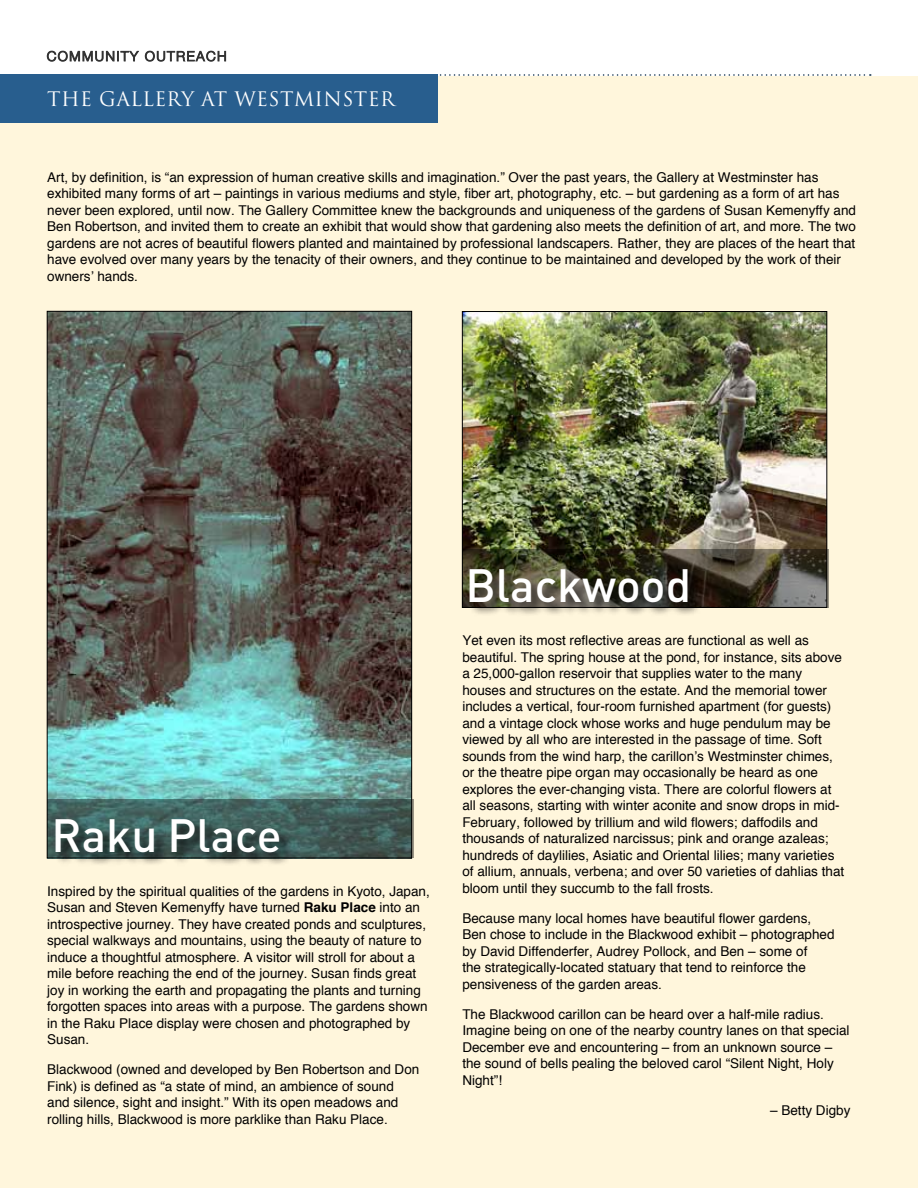
<style>
.page{position:relative;width:918px;height:1188px;background:#fff}
.page>*{position:absolute;margin:0;border:0;box-sizing:border-box;transform-origin:0 0}
.t1{font:500 46.05px "DIN Pro";color:#fff}
.t2{font:19.5px "Trajan Pro";letter-spacing:.02em;color:#fff}
.t3{font:13.5px/16.5px "Helvetica";color:#000}
.s1{font-weight:700}
</style>
<div class="page">
<svg style="left:437px;top:74px;width:434px;height:2px"></svg>
<div style="left:0;top:76px;width:918px;height:1112px;background:#fff6dc"></div>
<img style="left:49px;top:313px;width:361px;height:486px">
<svg style="left:47px;top:799px;width:367px;height:59px"></svg>
<div style="left:0;top:74px;width:437px;height:49px;background:#285e8e"></div>
<img style="left:464px;top:313px;width:361px;height:236px">
<div style="left:54px;top:817px;width:240px;height:50px;background:#000;opacity:.75"></div>
<svg style="left:462px;top:549px;width:367px;height:58px"></svg>
<div style="left:468px;top:567px;width:234px;height:50px;background:#000;opacity:.75"></div>
<svg style="left:46px;top:50px;width:181px;height:12px"></svg>
<h2 class="t2" style="left:47px;top:86px;width:224px">THE GALLERY AT WESTMINSTER</h2>
<p class="t3" style="left:47px;top:168px;width:810px">Art, by definition, is “an expression of human creative skills and imagination.” Over the past years, the Gallery at Westminster has exhibited many forms of art – paintings in various mediums and style, fiber art, photography, etc. – but gardening as a form of art has never been explored, until now. The Gallery Committee knew the backgrounds and uniqueness of the gardens of Susan Kemenyffy and Ben Robertson, and invited them to create an exhibit that would show that gardening also meets the definition of art, and more. The two gardens are not acres of beautiful flowers planted and maintained by professional landscapers. Rather, they are places of the heart that have evolved over many years by the tenacity of their owners, and they continue to be maintained and developed by the work of their owners’ hands.</p>
<h1 class="t1" style="left:52px;top:804px;width:232px">Raku Place</h1>
<p class="t3" style="left:47px;top:882px;width:384px">Inspired by the spiritual qualities of the gardens in Kyoto, Japan, Susan and Steven Kemenyffy have turned <span class="s1">Raku Place</span> into an introspective journey. They have created ponds and sculptures, special walkways and mountains, using the beauty of nature to induce a thoughtful atmosphere. A visitor will stroll for about a mile before reaching the end of the journey. Susan finds great joy in working the earth and propagating the plants and turning forgotten spaces into areas with a purpose. The gardens shown in the Raku Place display were chosen and photographed by Susan.</p>
<p class="t3" style="left:47px;top:1061px;width:374px">Blackwood (owned and developed by Ben Robertson and Don Fink) is defined as “a state of mind, an ambience of sound and silence, sight and insight.” With its open meadows and rolling hills, Blackwood is more parklike than Raku Place.</p>
<h1 class="t1" style="left:465px;top:554px;width:227px">Blackwood</h1>
<p class="t3" style="left:462px;top:632px;width:383px">Yet even its most reflective areas are functional as well as beautiful. The spring house at the pond, for instance, sits above a 25,000-gallon reservoir that supplies water to the many houses and structures on the estate. And the memorial tower includes a vertical, four-room furnished apartment (for guests) and a vintage clock whose works and huge pendulum may be viewed by all who are interested in the passage of time. Soft sounds from the wind harp, the carillon’s Westminster chimes, or the theatre pipe organ may occasionally be heard as one explores the ever-changing vista. There are colorful flowers at all seasons, starting with winter aconite and snow drops in mid-February, followed by trillium and wild flowers; daffodils and thousands of naturalized narcissus; pink and orange azaleas; hundreds of daylilies, Asiatic and Oriental lilies; many varieties of allium, annuals, verbena; and over 50 varieties of dahlias that bloom until they succumb to the fall frosts.</p>
<p class="t3" style="left:462px;top:909px;width:374px">Because many local homes have beautiful flower gardens, Ben chose to include in the Blackwood exhibit – photographed by David Diffenderfer, Audrey Pollock, and Ben – some of<br>the strategically-located statuary that tend to reinforce the pensiveness of the garden areas.</p>
<p class="t3" style="left:462px;top:1005px;width:389px">The Blackwood carillon can be heard over a half-mile radius.<br>Imagine being on one of the nearby country lanes on that special December eve and encountering – from an unknown source – the sound of bells pealing the beloved carol “Silent Night, Holy Night”!</p>
<p class="t3" style="left:770px;top:1101px;width:82px">– Betty Digby</p>
</div>
